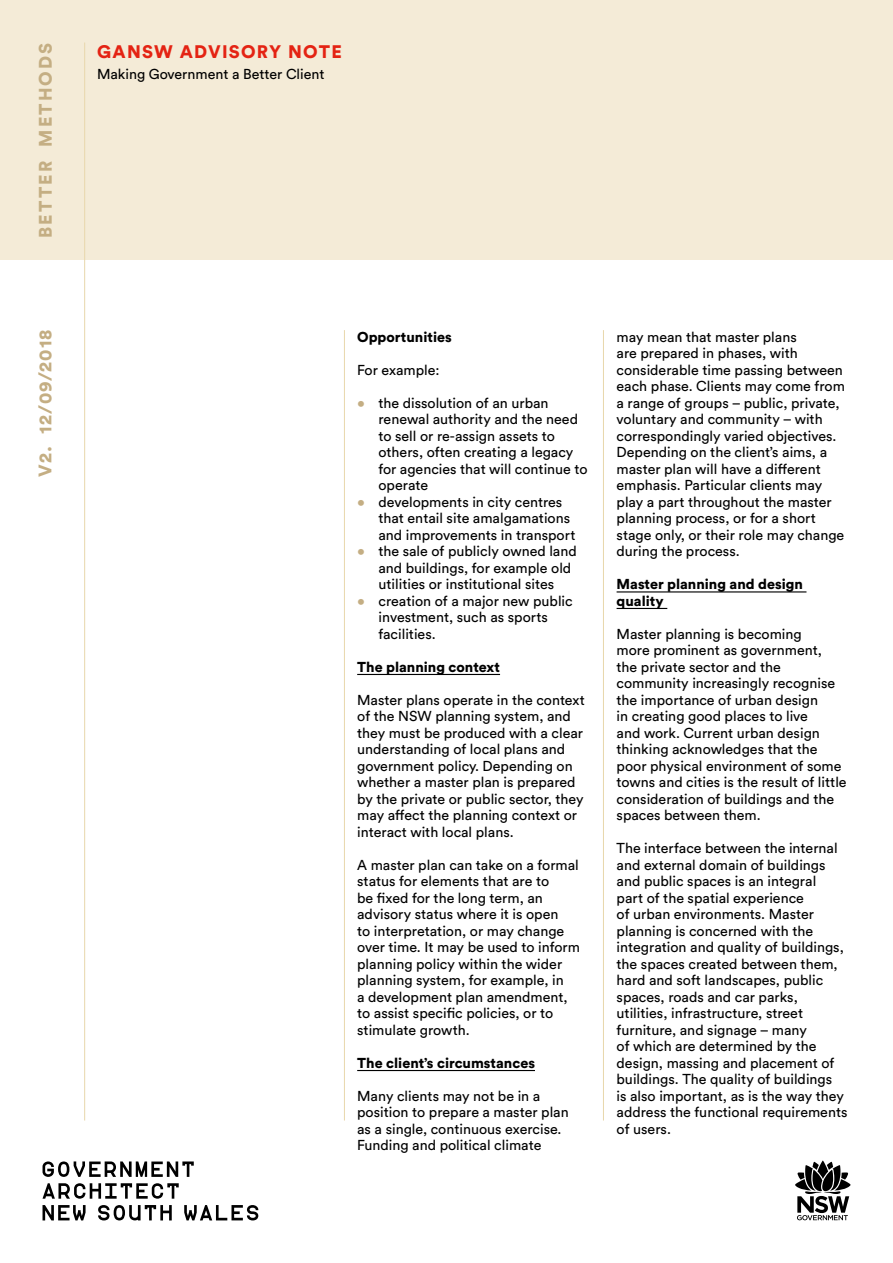
<style>
.page{position:relative;width:893px;height:1263px;background:#fff}
.page>*{position:absolute;margin:0;border:0;box-sizing:border-box;transform-origin:0 0}
.t1{font:900 18px "Circular Std";letter-spacing:.07em;color:#e42313}
.t2{font:900 18px "Circular Std";letter-spacing:.065em;color:#c4ae83}
.t3{font:900 18px "Circular Std";letter-spacing:.11em;color:#c4ae83}
.t4{font:14.25px/16.5px "Circular Std";color:#000}
.t5{font:900 14.25px/16.5px "Circular Std";color:#000}
.s1{color:#c4ae83}
</style>
<div class="page">
<svg style="left:795px;top:1160px;width:55px;height:60px"></svg>
<svg style="left:42px;top:1161px;width:152px;height:16px"></svg>
<svg style="left:43px;top:1183px;width:136px;height:16px"></svg>
<svg style="left:43px;top:1205px;width:43px;height:15px"></svg>
<svg style="left:184px;top:1205px;width:74px;height:15px"></svg>
<svg style="left:98px;top:1205px;width:74px;height:15px"></svg>
<div style="left:0;top:0;width:893px;height:259px;background:#f4ebd7"></div>
<hr style="left:603px;top:330px;width:1px;height:790px;background:#e8d7ac">
<hr style="left:344px;top:330px;width:1px;height:790px;background:#e8d7ac">
<hr style="left:84px;top:43px;width:1px;height:1077px;background:#e8d7ac">
<hr style="left:357px;top:674px;width:143px;height:1px;background:#000">
<hr style="left:357px;top:1070px;width:178px;height:1px;background:#000">
<hr style="left:617px;top:591px;width:189px;height:1px;background:#000">
<hr style="left:617px;top:608px;width:50px;height:1px;background:#000">
<p class="t3" style="left:33px;top:238px;width:196px;rotate:-90deg">BETTER METHODS</p>
<p class="t2" style="left:33px;top:477px;width:149px;rotate:-90deg">V2. 12/09/2018</p>
<p class="t1" style="left:97px;top:39px;width:246px">GANSW ADVISORY NOTE</p>
<p class="t4" style="left:97px;top:65px;width:229px">Making Government a Better Client</p>
<p class="t5" style="left:357px;top:328px;width:96px">Opportunities</p>
<p class="t4" style="left:357px;top:361px;width:84px">For example:</p>
<p class="t4" style="left:378px;top:394px;width:211px;text-indent:-21px"><span class="s1">•</span> the dissolution of an urban renewal authority and the need to sell or re-assign assets to others, often creating a legacy for agencies that will continue to operate</p>
<p class="t4" style="left:378px;top:493px;width:198px;text-indent:-21px"><span class="s1">•</span> developments in city centres that entail site amalgamations and improvements in transport</p>
<p class="t4" style="left:378px;top:543px;width:200px;text-indent:-21px"><span class="s1">•</span> the sale of publicly owned land and buildings, for example old utilities or institutional sites</p>
<p class="t4" style="left:378px;top:592px;width:196px;text-indent:-21px"><span class="s1">•</span> creation of a major new public investment, such as sports facilities.</p>
<p class="t5" style="left:357px;top:658px;width:144px">The planning context</p>
<p class="t4" style="left:357px;top:691px;width:229px">Master plans operate in the context of the NSW planning system, and they must be produced with a clear understanding of local plans and government policy. Depending on whether a master plan is prepared by the private or public sector, they may affect the planning context or interact with local plans.</p>
<p class="t4" style="left:357px;top:856px;width:224px">A master plan can take on a formal status for elements that are to<br>be fixed for the long term, an advisory status where it is open<br>to interpretation, or may change over time. It may be used to inform planning policy within the wider planning system, for example, in<br>a development plan amendment, to assist specific policies, or to stimulate growth.</p>
<p class="t5" style="left:357px;top:1054px;width:179px">The client’s circumstances</p>
<p class="t4" style="left:357px;top:1087px;width:213px">Many clients may not be in a position to prepare a master plan as a single, continuous exercise.<br>Funding and political climate</p>
<p class="t4" style="left:617px;top:328px;width:230px">may mean that master plans<br>are prepared in phases, with considerable time passing between each phase. Clients may come from a range of groups – public, private, voluntary and community – with correspondingly varied objectives.<br>Depending on the client’s aims, a master plan will have a different emphasis. Particular clients may play a part throughout the master planning process, or for a short stage only, or their role may change during the process.</p>
<p class="t5" style="left:617px;top:576px;width:188px">Master planning and design quality</p>
<p class="t4" style="left:617px;top:625px;width:232px">Master planning is becoming<br>more prominent as government,<br>the private sector and the community increasingly recognise the importance of urban design<br>in creating good places to live<br>and work. Current urban design thinking acknowledges that the poor physical environment of some towns and cities is the result of little consideration of buildings and the spaces between them.</p>
<p class="t4" style="left:617px;top:840px;width:233px">The interface between the internal and external domain of buildings and public spaces is an integral<br>part of the spatial experience<br>of urban environments. Master planning is concerned with the integration and quality of buildings, the spaces created between them, hard and soft landscapes, public spaces, roads and car parks, utilities, infrastructure, street furniture, and signage – many<br>of which are determined by the design, massing and placement of buildings. The quality of buildings<br>is also important, as is the way they address the functional requirements of users.</p>
</div>
